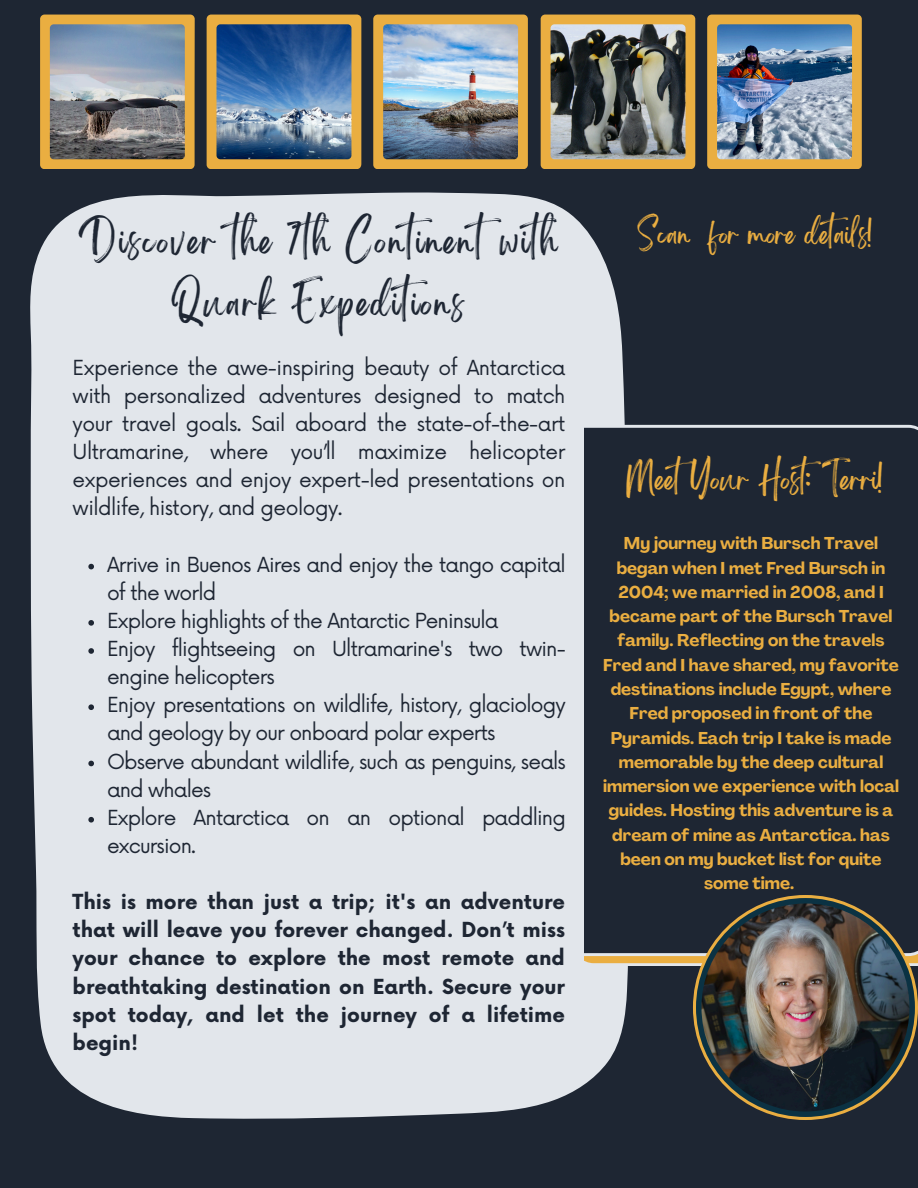
<style>
.page{position:relative;width:918px;height:1188px;background:#1e2633}
.page>*{position:absolute;margin:0;border:0;box-sizing:border-box;transform-origin:0 0}
.t1{font:31.5px/61.8px "Brightwall";letter-spacing:.06em;color:#1e2633;text-align:center}
.t2{font:25.5px "Brightwall";color:#eaae41}
.t3{font:24px "Brightwall";color:#eaae41}
.t4{font:20.25px/28.2px "Now";letter-spacing:-.04em;color:#1e2633}
.t5{font:700 20.25px/28.2px "Now";color:#1e2633;text-align:justify}
.t6{font:700 16.95px/24.3px "Agrandir";color:#eaae41;text-align:center}
</style>
<div class="page">
<div style="left:30px;top:192px;width:602px;height:927px;background:#e2e6eb"></div>
<svg style="left:40px;top:15px;width:822px;height:154px;fill:#eaae41"></svg>
<img style="left:50px;top:24px;width:135px;height:135px;border-radius:4px">
<img style="left:217px;top:24px;width:134px;height:135px;border-radius:4px">
<img style="left:383px;top:24px;width:135px;height:135px;border-radius:4px">
<img style="left:551px;top:24px;width:135px;height:135px;border-radius:4px">
<img style="left:717px;top:24px;width:135px;height:135px;border-radius:4px">
<svg style="left:584px;top:425px;width:334px;height:531px"></svg>
<svg style="left:693px;top:895px;width:225px;height:225px;background:#daa440"></svg>
<div style="left:696px;top:898px;width:219px;height:219px;background:#0b3243;border-radius:50%"></div>
<img style="left:701px;top:904px;width:208px;height:208px;border-radius:50%">
<svg style="left:88px;top:564px;width:6px;height:5px"></svg>
<svg style="left:88px;top:620px;width:6px;height:6px"></svg>
<svg style="left:88px;top:648px;width:6px;height:6px"></svg>
<svg style="left:88px;top:704px;width:6px;height:6px"></svg>
<svg style="left:88px;top:761px;width:6px;height:5px"></svg>
<svg style="left:88px;top:817px;width:6px;height:6px"></svg>
<p class="t1" style="left:79px;top:217px;width:490px">Discover the 7th Continentwith<br>Quark Expeditions</p>
<p class="t4" style="left:73px;top:354px;width:494px;text-align:justify">Experience the awe-inspiring beauty of Antarctica with personalized adventures designed to match your travel goals. Sail aboard the state-of-the-art Ultramarine, where you’ll maximize helicopter experiences and enjoy expert-led presentations on wildlife, history, and geology.</p>
<p class="t4" style="left:107px;top:551px;width:460px">Arrive in Buenos Aires and enjoy the tango capital of the world</p>
<p class="t4" style="left:107px;top:608px;width:393px">Explore highlights of the Antarctic Peninsula</p>
<p class="t4" style="left:107px;top:636px;width:460px">Enjoy flightseeing on Ultramarine's two twin&shy;engine helicopters</p>
<p class="t4" style="left:107px;top:692px;width:460px">Enjoy presentations on wildlife, history, glaciology and geology by our onboard polar experts</p>
<h3 class="t4" style="left:107px;top:748px;width:460px">Observe abundant wildlife, such as penguins, seals and whales</h3>
<h2 class="t4" style="left:107px;top:804px;width:460px">Explore Antarctica on an optional paddling excursion.</h2>
<p class="t5" style="left:73px;top:889px;width:494px">This is more than just a trip; it's an adventure that will leave you forever changed. Don’t miss your chance to explore the most remote and breathtaking destination on Earth. Secure your spot today, and let the journey of a lifetime begin!</p>
<h2 class="t3" style="left:638px;top:225px;width:237px">Scan for more details!</h2>
<h1 class="t2" style="left:627px;top:470px;width:258px">MeetYour Host: Terri!</h1>
<h4 class="t6" style="left:603px;top:533px;width:297px">My journey with Bursch Travel began when I met Fred Bursch in<br>2004; we married in 2008, and I became part of the Bursch Travel family. Reflecting on the travels<br>Fred and I have shared, my favorite destinations include Egypt, where<br>Fred proposed in front of the<br>Pyramids. Each trip I take is made memorable by the deep cultural immersion we experience with local guides. Hosting this adventure is a dream of mine as Antarctica. has been on my bucket list for quite some time.</h4>
</div>
